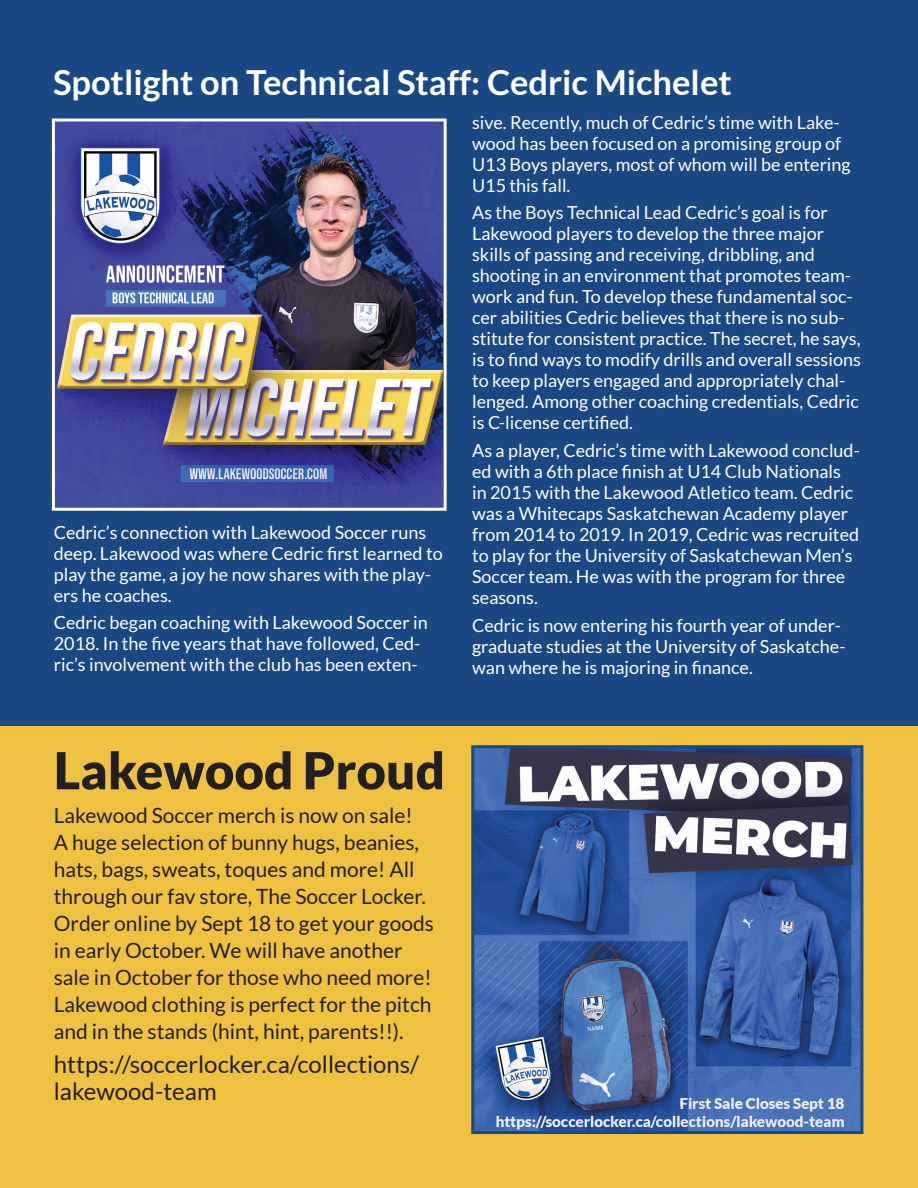
<style>
.page{position:relative;width:918px;height:1188px;background:#fff}
.page>*{position:absolute;margin:0;border:0;box-sizing:border-box;transform-origin:0 0}
.t1{font:900 51px "Lato";color:#231f20}
.t2{font:700 34.5px "Lato";color:#fff}
.t3{font:24px/27px "Lato";color:#231f20}
.t4{font:21px/27px "Lato";color:#231f20}
.t5{font:18px/21px "Lato";color:#fff}
</style>
<div class="page">
<div style="left:0;top:726px;width:918px;height:462px;background:#eec240"></div>
<div style="left:0;top:0;width:918px;height:726px;background:#194885"></div>
<img style="left:56px;top:123px;width:386px;height:384px">
<div style="left:52px;top:119px;width:395px;height:392px;border:3px solid #fff"></div>
<img style="left:475px;top:749px;width:384px;height:381px">
<div style="left:471px;top:745px;width:392px;height:389px;border:3px solid #194885"></div>
<h2 class="t2" style="left:53px;top:62px;width:680px">Spotlight on Technical Staff: Cedric Michelet</h2>
<p class="t5" style="left:54px;top:522px;width:390px">Cedric’s connection with Lakewood Soccer runs deep. Lakewood was where Cedric first learned to play the game, a joy he now shares with the play&shy;ers he coaches.</p>
<p class="t5" style="left:54px;top:612px;width:375px">Cedric began coaching with Lakewood Soccer in<br>2018. In the five years that have followed, Ced&shy;ric’s involvement with the club has been exten-</p>
<h1 class="t1" style="left:54px;top:741px;width:393px">Lakewood Proud</h1>
<p class="t4" style="left:54px;top:802px;width:382px">Lakewood Soccer merch is now on sale!<br>A huge selection of bunny hugs, beanies, hats, bags, sweats, toques and more! All through our fav store, The Soccer Locker.<br>Order online by Sept 18 to get your goods in early October. We will have another sale in October for those who need more!<br>Lakewood clothing is perfect for the pitch and in the stands (hint, hint, parents!!).</p>
<h3 class="t3" style="left:54px;top:1050px;width:367px">https://soccerlocker.ca/collections/ lakewood-team</h3>
<p class="t5" style="left:472px;top:111px;width:380px">sive. Recently, much of Cedric’s time with Lake&shy;wood has been focused on a promising group of U13 Boys players, most of whom will be entering U15 this fall.</p>
<p class="t5" style="left:472px;top:202px;width:390px">As the Boys Technical Lead Cedric’s goal is for Lakewood players to develop the three major skills of passing and receiving, dribbling, and shooting in an environment that promotes team&shy;work and fun. To develop these fundamental soc&shy;cer abilities Cedric believes that there is no sub&shy;stitute for consistent practice. The secret, he says, is to find ways to modify drills and overall sessions to keep players engaged and appropriately chal&shy;lenged. Among other coaching credentials, Cedric is C-license certified.</p>
<p class="t5" style="left:472px;top:440px;width:389px">As a player, Cedric’s time with Lakewood conclud&shy;ed with a 6th place finish at U14 Club Nationals in 2015 with the Lakewood Atletico team. Cedric was a Whitecaps Saskatchewan Academy player from 2014 to 2019. In 2019, Cedric was recruited to play for the University of Saskatchewan Men’s Soccer team. He was with the program for three seasons.</p>
<p class="t5" style="left:472px;top:615px;width:375px">Cedric is now entering his fourth year of under&shy;graduate studies at the University of Saskatche&shy;wan where he is majoring in finance.</p>
</div>
